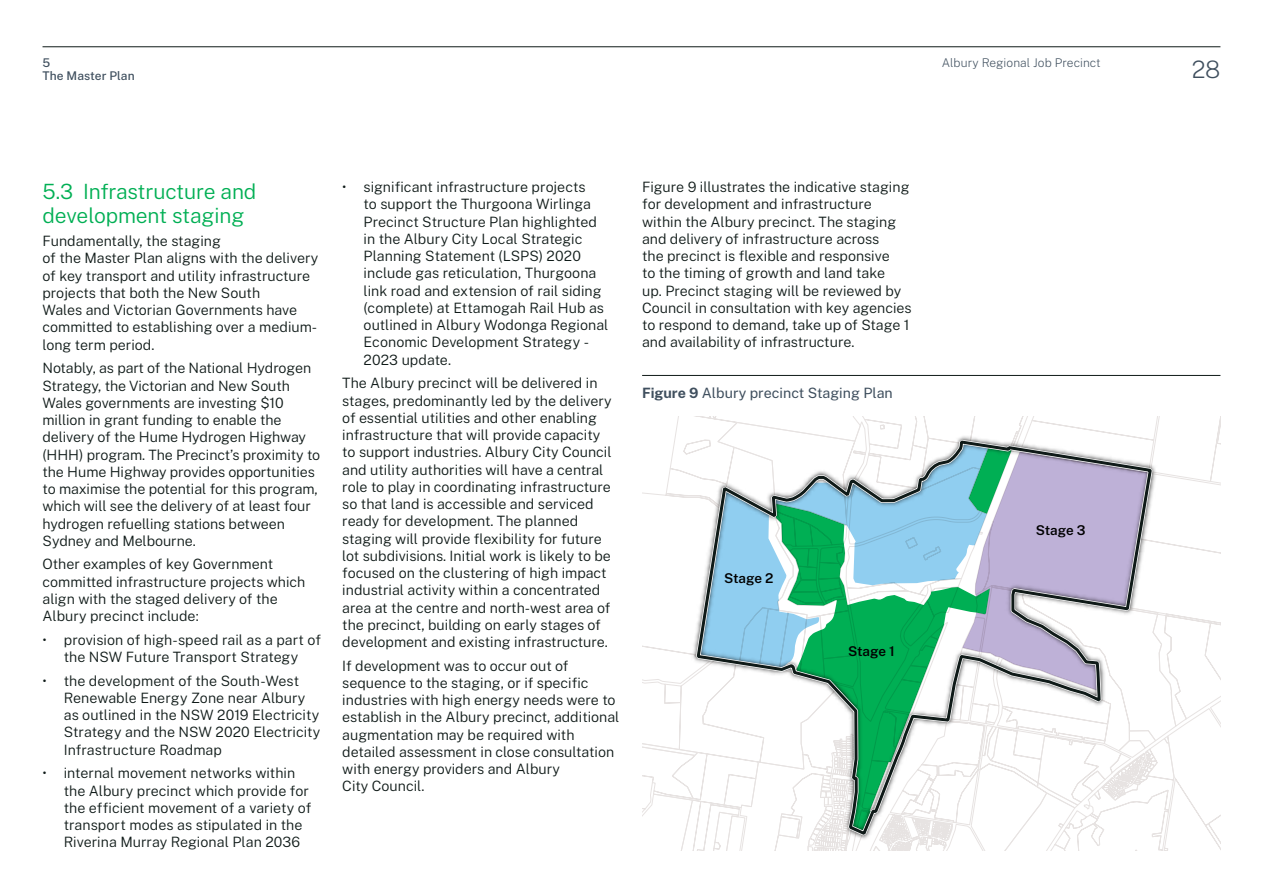
<style>
.page{position:relative;width:1263px;height:893px;background:#fff}
.page>*{position:absolute;margin:0;border:0;box-sizing:border-box;transform-origin:0 0}
.t1{font:200 24px "Public Sans";color:#3f4f5e}
.Heading_2__H2{font:300 21px/24px "Public Sans";letter-spacing:-.005em;color:#00af54}
.Body{font:300 14.25px/17.2px "Public Sans";color:#0f1a18}
.Level_1_bullet{font:300 14.25px/17.2px "Public Sans";color:#0f1a18}
.Figure{font:14.25px "Public Sans";color:#3f4f5e}
.t2{font:600 13.5px "Public Sans";letter-spacing:-.01em;color:#000}
.t3{font:200 12px "Public Sans";letter-spacing:.005em;color:#3f4f5e}
.t4{font:500 12px "Public Sans";letter-spacing:.01em;color:#3f4f5e}
.s1{font-weight:700}
</style>
<div class="page">
<svg style="left:674px;top:417px;width:546px;height:433px"></svg>
<svg style="left:642px;top:443px;width:507px;height:407px"></svg>
<img style="left:691px;top:432px;width:468px;height:411px">
<svg style="left:695px;top:439px;width:459px;height:398px"></svg>
<hr style="left:642px;top:375px;width:578px;height:1px;background:#0f1a18">
<hr style="left:43px;top:46px;width:1177px;height:1px;background:#0f1a18">
<p class="t4" style="left:43px;top:54px;width:9px">5</p>
<p class="t3" style="left:942px;top:54px;width:160px">Albury Regional Job Precinct</p>
<p class="t4" style="left:43px;top:67px;width:94px">The Master Plan</p>
<h2 class="Heading_2__H2" style="left:43px;top:178px;width:215px">5.3 Infrastructure and development staging</h2>
<p class="Body" style="left:43px;top:232px;width:277px">Fundamentally, the staging<br>of the Master Plan aligns with the delivery of key transport and utility infrastructure projects that both the New South<br>Wales and Victorian Governments have committed to establishing over a medium&shy;long term period.</p>
<p class="Body" style="left:43px;top:359px;width:279px">Notably, as part of the National Hydrogen Strategy, the Victorian and New South Wales governments are investing $10 million in grant funding to enable the delivery of the Hume Hydrogen Highway (HHH) program. The Precinct’s proximity to the Hume Highway provides opportunities to maximise the potential for this program, which will see the delivery of at least four hydrogen refuelling stations between Sydney and Melbourne.</p>
<p class="Body" style="left:43px;top:555px;width:264px">Other examples of key Government committed infrastructure projects which align with the staged delivery of the Albury precinct include:</p>
<p class="Level_1_bullet" style="left:43px;top:630px;width:280px;text-align:center">• provision of high-speed rail as a part of the NSW Future Transport Strategy</p>
<p class="Level_1_bullet" style="left:64px;top:671px;width:258px;text-indent:-21px">• the development of the South-West Renewable Energy Zone near Albury as outlined in the NSW 2019 Electricity Strategy and the NSW 2020 Electricity Infrastructure Roadmap</p>
<p class="Level_1_bullet" style="left:64px;top:764px;width:249px;text-indent:-21px">• internal movement networks within the Albury precinct which provide for the efficient movement of a variety of transport modes as stipulated in the Riverina Murray Regional Plan 2036</p>
<p class="Level_1_bullet" style="left:364px;top:178px;width:246px;text-indent:-21px">• significant infrastructure projects<br>to support the Thurgoona Wirlinga Precinct Structure Plan highlighted in the Albury City Local Strategic Planning Statement (LSPS) 2020 include gas reticulation, Thurgoona link road and extension of rail siding (complete) at Ettamogah Rail Hub as outlined in Albury Wodonga Regional Economic Development Strategy - 2023 update.</p>
<p class="Body" style="left:342px;top:374px;width:271px">The Albury precinct will be delivered in stages, predominantly led by the delivery of essential utilities and other enabling infrastructure that will provide capacity to support industries. Albury City Council and utility authorities will have a central role to play in coordinating infrastructure so that land is accessible and serviced ready for development. The planned staging will provide flexibility for future lot subdivisions. Initial work is likely to be focused on the clustering of high impact industrial activity within a concentrated area at the centre and north-west area of the precinct, building on early stages of development and existing infrastructure.</p>
<p class="Body" style="left:342px;top:656px;width:279px">If development was to occur out of sequence to the staging, or if specific industries with high energy needs were to establish in the Albury precinct, additional augmentation may be required with detailed assessment in close consultation with energy providers and Albury<br>City Council.</p>
<p class="Body" style="left:642px;top:178px;width:271px">Figure 9 illustrates the indicative staging for development and infrastructure within the Albury precinct. The staging and delivery of infrastructure across<br>the precinct is flexible and responsive<br>to the timing of growth and land take<br>up. Precinct staging will be reviewed by Council in consultation with key agencies to respond to demand, take up of Stage 1 and availability of infrastructure.</p>
<p class="Figure" style="left:642px;top:383px;width:252px"><span class="s1">Figure 9</span> Albury precinct Staging Plan</p>
<p class="t2" style="left:724px;top:568px;width:51px">Stage 2</p>
<p class="t2" style="left:848px;top:641px;width:48px">Stage 1</p>
<p class="t2" style="left:1036px;top:520px;width:51px">Stage 3</p>
<h1 class="t1" style="left:1192px;top:53px;width:30px">28</h1>
</div>
